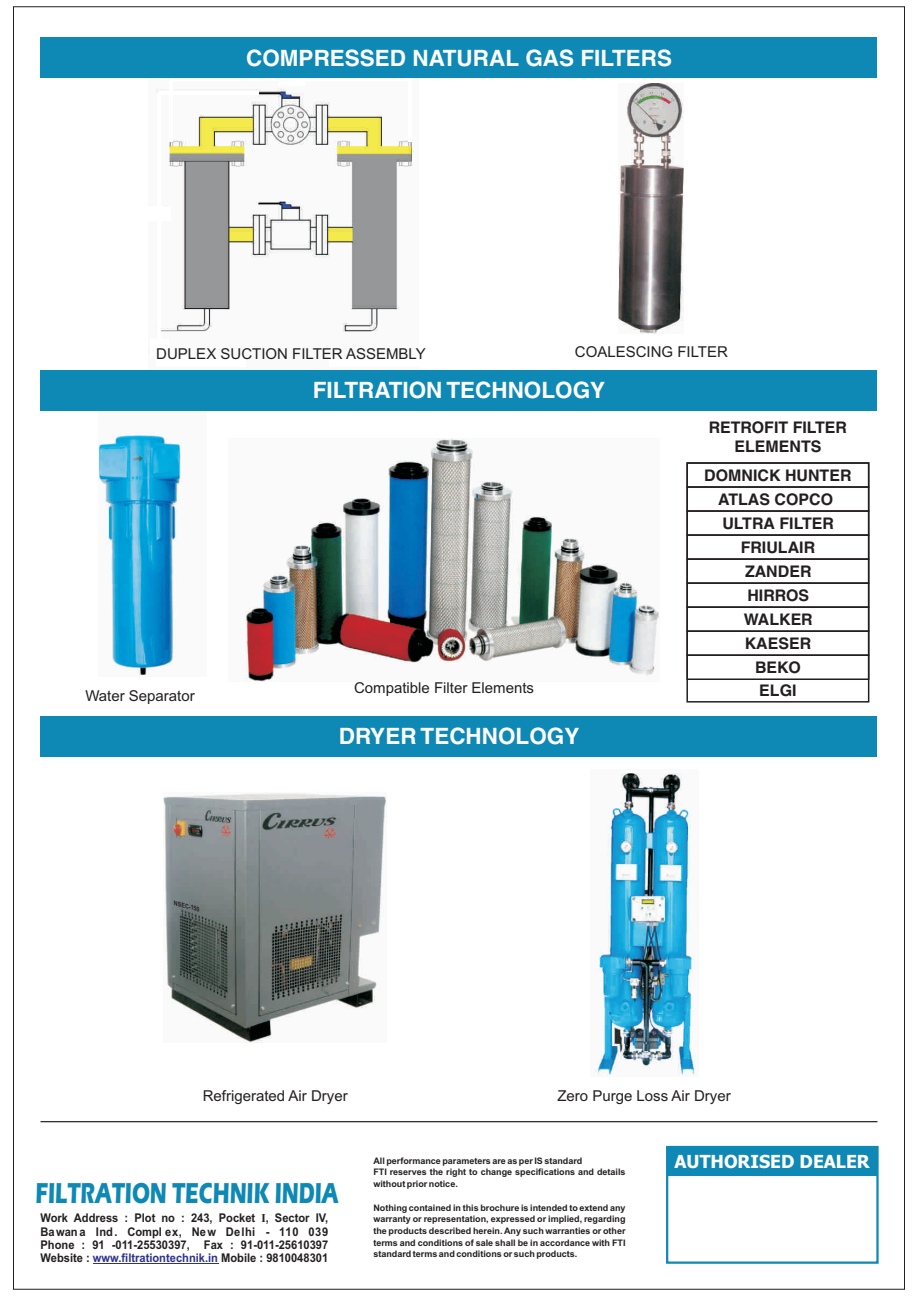
<style>
.page{position:relative;width:918px;height:1296px;background:#fff}
.page>*{position:absolute;margin:0;border:0;box-sizing:border-box;transform-origin:0 0}
.t1{font:700 29.85px "Eras ITC";color:#0e88b4;scale:.69 1}
.t2{font:700 22.5px "Helvetica";color:#fff}
.t3{font:700 18px "Tahoma";color:#fff}
.t4{font:700 15.9px/19px "Helvetica";color:#231f20;text-align:center}
.t5{font:15px "Arial";color:#231f20}
.t6{font:700 12px/13.4px "Arial";color:#231f20;text-align:justify;scale:.93 1}
.t7{font:700 9px/11.7px "Arial";color:#231f20}
.t8{font:italic 700 6.3px "Arial";color:#231f20;scale:.88 1}
.s1{font-family:"Times New Roman"}
.s2{color:#2d3291}
</style>
<div class="page">
<img style="left:245px;top:439px;width:414px;height:243px">
<div style="left:666px;top:1146px;width:213px;height:118px;border:2px solid #0e88b4"></div>
<div style="left:667px;top:1147px;width:210px;height:29px;background:#0e88b4"></div>
<hr style="left:40px;top:1121px;width:838px;height:1px;background:#231f20">
<img style="left:619px;top:83px;width:65px;height:250px">
<img style="left:99px;top:433px;width:82px;height:242px">
<div style="left:40px;top:716px;width:838px;height:41px;background:#0e88b4"></div>
<img style="left:164px;top:793px;width:223px;height:250px">
<hr style="left:93px;top:1264px;width:125px;height:1px;background:#2d3291">
<img style="left:148px;top:78px;width:265px;height:275px">
<hr style="left:172px;top:77px;width:108px;height:3px;background:#fff">
<hr style="left:302px;top:77px;width:108px;height:3px;background:#fff">
<hr style="left:158px;top:93px;width:3px;height:116px;background:#fff">
<hr style="left:158px;top:217px;width:3px;height:123px;background:#fff">
<div style="left:150px;top:339px;width:19px;height:20px;background:#fff"></div>
<div style="left:148px;top:206px;width:23px;height:15px;background:#fff"></div>
<div style="left:279px;top:71px;width:26px;height:15px;background:#fff"></div>
<hr style="left:169px;top:77px;width:4px;height:64px;background:#fff">
<hr style="left:158px;top:91px;width:101px;height:4px;background:#fff">
<hr style="left:409px;top:75px;width:3px;height:66px;background:#fff">
<div style="left:40px;top:37px;width:838px;height:41px;background:#0e88b4"></div>
<div style="left:40px;top:370px;width:838px;height:41px;background:#0e88b4"></div>
<div style="left:686px;top:462px;width:183px;height:26px;border:1px solid #231f20"></div>
<div style="left:686px;top:486px;width:183px;height:26px;border:1px solid #231f20"></div>
<div style="left:686px;top:510px;width:183px;height:26px;border:1px solid #231f20"></div>
<div style="left:686px;top:534px;width:183px;height:26px;border:1px solid #231f20"></div>
<div style="left:686px;top:558px;width:183px;height:26px;border:1px solid #231f20"></div>
<div style="left:686px;top:582px;width:183px;height:26px;border:1px solid #231f20"></div>
<div style="left:686px;top:606px;width:183px;height:26px;border:1px solid #231f20"></div>
<div style="left:686px;top:630px;width:183px;height:26px;border:1px solid #231f20"></div>
<div style="left:686px;top:654px;width:183px;height:26px;border:1px solid #231f20"></div>
<img style="left:595px;top:773px;width:100px;height:304px">
<h2 class="t2" style="left:246px;top:48px;width:427px">COMPRESSED NATURAL GAS FILTERS</h2>
<h3 class="t5" style="left:156px;top:348px;width:271px">DUPLEX SUCTION FILTER ASSEMBLY</h3>
<h3 class="t5" style="left:575px;top:346px;width:155px">COALESCING FILTER</h3>
<h3 class="t5" style="left:85px;top:690px;width:111px">Water Separator</h3>
<p class="t8" style="left:175px;top:900px;width:32px;rotate:15deg">NSEC 150</p>
<h2 class="t2" style="left:313px;top:381px;width:294px">FILTRATION TECHNOLOGY</h2>
<h3 class="t5" style="left:354px;top:682px;width:182px">Compatible Filter Elements</h3>
<h2 class="t2" style="left:339px;top:727px;width:242px">DRYER TECHNOLOGY</h2>
<h3 class="t4" style="left:709px;top:420px;width:140px">RETROFIT FILTER<br>ELEMENTS</h3>
<h3 class="t4" style="left:704px;top:467px;width:149px">DOMNICK HUNTER</h3>
<h3 class="t4" style="left:718px;top:491px;width:116px">ATLAS COPCO</h3>
<h3 class="t4" style="left:722px;top:515px;width:113px">ULTRA FILTER</h3>
<h3 class="t4" style="left:741px;top:539px;width:76px">FRIULAIR</h3>
<h3 class="t4" style="left:745px;top:561px;width:68px;line-height:24px;text-align:left">ZANDER<br>HIRROS</h3>
<h3 class="t4" style="left:744px;top:611px;width:71px">WALKER</h3>
<h3 class="t4" style="left:745px;top:635px;width:68px">KAESER</h3>
<h3 class="t4" style="left:755px;top:659px;width:47px">BEKO</h3>
<h3 class="t4" style="left:759px;top:682px;width:39px">ELGI</h3>
<h3 class="t5" style="left:203px;top:1090px;width:147px">Refrigerated Air Dryer</h3>
<h1 class="t1" style="left:35px;top:1183px;width:441px">FILTRATION TECHNIK INDIA</h1>
<h3 class="t6" style="left:41px;top:1212px;width:311px">Work Address : Plot no : 243, Pocket <span class="s1">I</span>, Sector IV, Bawan a Ind. Compl ex, New Delhi - 110 039<br>Phone : 91 -011-25530397, Fax : 91-011-25610397<br>Website : <span class="s2">www.filtrationtechnik.in</span> Mobile : 9810048301</h3>
<h3 class="t5" style="left:557px;top:1090px;width:175px">Zero Purge Loss Air Dryer</h3>
<p class="t7" style="left:373px;top:1155px;width:211px">All performance parameters are as per IS standard</p>
<h3 class="t3" style="left:675px;top:1154px;width:197px">AUTHORISED DEALER</h3>
<p class="t7" style="left:373px;top:1167px;width:254px">FTI reserves the right to change specifications and details without prior notice.</p>
<p class="t7" style="left:373px;top:1202px;width:254px;text-align:justify">Nothing contained in this brochure is intended to extend any warranty or representation, expressed or implied, regarding the products described herein. Any such warranties or other terms and conditions of sale shall be in accordance with FTI standard terms and conditions or such products.</p>
</div>
